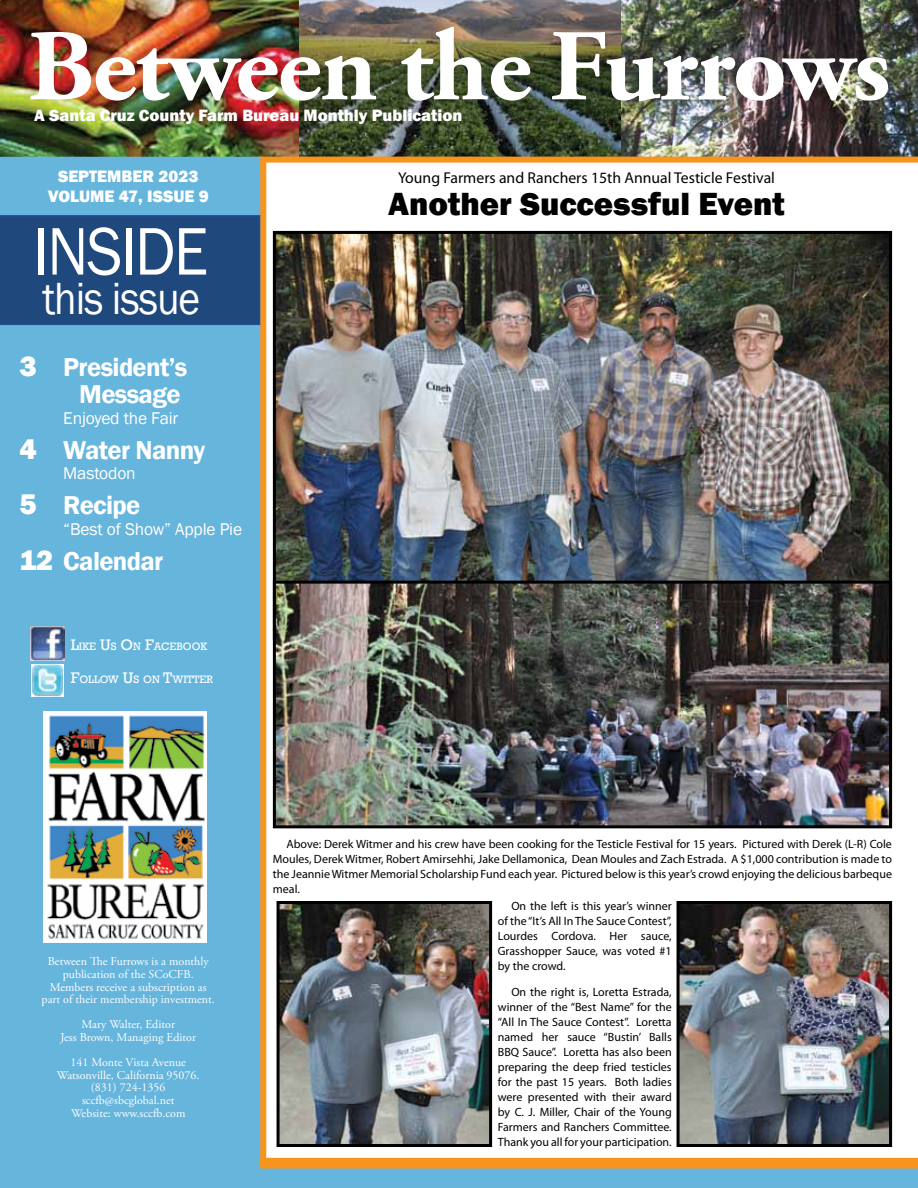
<style>
.page{position:relative;width:918px;height:1188px;background:#fff}
.page>*{position:absolute;margin:0;border:0;box-sizing:border-box;transform-origin:0 0}
.t1{font:700 101.4px "Adobe Garamond Pro";letter-spacing:-.015em;color:#fff}
.t2{font:69.6px "Franklin Gothic";letter-spacing:-.025em;color:#fff;scale:.9 1}
.t3{font:46.35px "Franklin Gothic";letter-spacing:-.025em;color:#fff;scale:.9 1}
.t4{font:800 33px "Franklin Gothic";color:#000}
.t5{font:600 26.55px/27px "Franklin Gothic";letter-spacing:-.025em;color:#fff;text-align:right}
.t6{font:17.55px "Franklin Gothic";letter-spacing:-.01em;color:#fff}
.t7{font:800 17.1px/20.4px "Franklin Gothic";color:#fff;text-align:center}
.t8{font:800 16.95px "Franklin Gothic";color:#fff}
.t9{font:15.75px "Myriad Pro";color:#000}
.t10{font:12px/15px "Myriad Pro";color:#000;text-align:justify}
.t11{font:12px/12.6px "Adobe Garamond Pro";color:#fff;text-align:center}
.t12{font:10.95px "Rockwell";color:#fff}
.s1{font-weight:800;font-size:29.25px}
.s2{font-size:15.75px}
</style>
<div class="page">
<img style="left:0;top:0;width:918px;height:157px">
<div style="left:0;top:157px;width:260px;height:1006px;background:#66b5dd"></div>
<div style="left:260px;top:160px;width:6px;height:1012px;background:#f7941e"></div>
<div style="left:260px;top:157px;width:658px;height:6px;background:#f7941e"></div>
<div style="left:0;top:1163px;width:918px;height:25px;background:#66b5dd"></div>
<div style="left:0;top:215px;width:260px;height:110px;background:#1f497d"></div>
<img style="left:30px;top:627px;width:34px;height:33px">
<img style="left:32px;top:665px;width:32px;height:32px">
<img style="left:43px;top:711px;width:164px;height:231px">
<div style="left:19px;top:15px;width:873px;height:90px;background:#000;opacity:.14"></div>
<div style="left:260px;top:1158px;width:658px;height:10px;background:#f7941e"></div>
<img style="left:277px;top:235px;width:611px;height:346px">
<div style="left:273px;top:231px;width:619px;height:409px;border:3px solid #000"></div>
<img style="left:281px;top:905px;width:207px;height:238px">
<div style="left:277px;top:901px;width:215px;height:246px;border:3px solid #000"></div>
<img style="left:681px;top:905px;width:207px;height:238px">
<div style="left:677px;top:901px;width:215px;height:246px;border:3px solid #000"></div>
<img style="left:277px;top:585px;width:611px;height:239px">
<div style="left:273px;top:581px;width:619px;height:247px;border:3px solid #000"></div>
<h1 class="t1" style="left:27px;top:8px;width:865px">Between the Furrows</h1>
<h3 class="t8" style="left:34px;top:104px;width:430px">A Santa Cruz County Farm Bureau Monthly Publication</h3>
<h3 class="t7" style="left:48px;top:166px;width:162px">september 2023<br>Volume 47, Issue 9</h3>
<h2 class="t2" style="left:33px;top:208px;width:196px">INSIDE</h2>
<h3 class="t3" style="left:42px;top:270px;width:177px">this issue</h3>
<h3 class="t5" style="left:19px;top:354px;width:170px"><span class="s1">3</span> President’s<br>Message</h3>
<h3 class="t6" style="left:63px;top:408px;width:117px">Enjoyed the Fair</h3>
<h3 class="t5" style="left:19px;top:437px;width:187px"><span class="s1">4</span> Water Nanny</h3>
<h3 class="t6" style="left:63px;top:462px;width:74px">Mastodon</h3>
<h3 class="t5" style="left:19px;top:492px;width:123px"><span class="s1">5</span> Recipe</h3>
<h3 class="t6" style="left:63px;top:518px;width:180px">“Best of Show” Apple Pie</h3>
<h3 class="t5" style="left:19px;top:548px;width:146px"><span class="s1">12</span> Calendar</h3>
<p class="t12" style="left:71px;top:640px;width:138px"><span class="s2">L</span>IKE <span class="s2">U</span>S <span class="s2">O</span>N <span class="s2">F</span>ACEBOOK</p>
<p class="t12" style="left:71px;top:673px;width:17px"><span class="s2">F</span>OLLO</p>
<p class="t12" style="left:108px;top:673px;width:107px">W <span class="s2">U</span>S ON <span class="s2">T</span>WITTER</p>
<h3 class="t9" style="left:398px;top:168px;width:378px">Young Farmers and Ranchers 15th Annual Testicle Festival</h3>
<h3 class="t4" style="left:388px;top:182px;width:398px">Another Successful Event</h3>
<p class="t11" style="left:42px;top:956px;width:175px">Between The Furrows is a monthly publication of the SCoCFB.<br>Members receive a subscription as part of their membership investment.</p>
<p class="t11" style="left:60px;top:1019px;width:137px">Mary Walter, Editor<br>Jess Brown, Managing Editor</p>
<p class="t11" style="left:57px;top:1057px;width:144px">141 Monte Vista Avenue<br>Watsonville, California 95076. (831) 724-1356 sccfb@sbcglobal.net<br>Website: www.sccfb.com</p>
<p class="t10" style="left:273px;top:836px;width:621px;text-indent:14px">Above: Derek Witmer and his crew have been cooking for the Testicle Festival for 15 years. Pictured with Derek (L-R) Cole Moules, Derek Witmer, Robert Amirsehhi, Jake Dellamonica, Dean Moules and Zach Estrada. A $1,000 contribution is made to the Jeannie Witmer Memorial Scholarship Fund each year. Pictured below is this year’s crowd enjoying the delicious barbeque meal.</p>
<p class="t10" style="left:498px;top:898px;width:175px;text-indent:14px">On the left is this year’s winner of the “It’s All In The Sauce Contest”, Lourdes Cordova. Her sauce, Grasshopper Sauce, was voted #1 by the crowd.</p>
<p class="t10" style="left:498px;top:984px;width:175px;text-indent:14px">On the right is, Loretta Estrada, winner of the “Best Name” for the “All In The Sauce Contest”. Loretta named her sauce “Bustin’ Balls BBQ Sauce”. Loretta has also been preparing the deep fried testicles for the past 15 years. Both ladies were presented with their award by C. J. Miller, Chair of the Young Farmers and Ranchers Committee.<br>Thank you all for your participation.</p>
</div>
